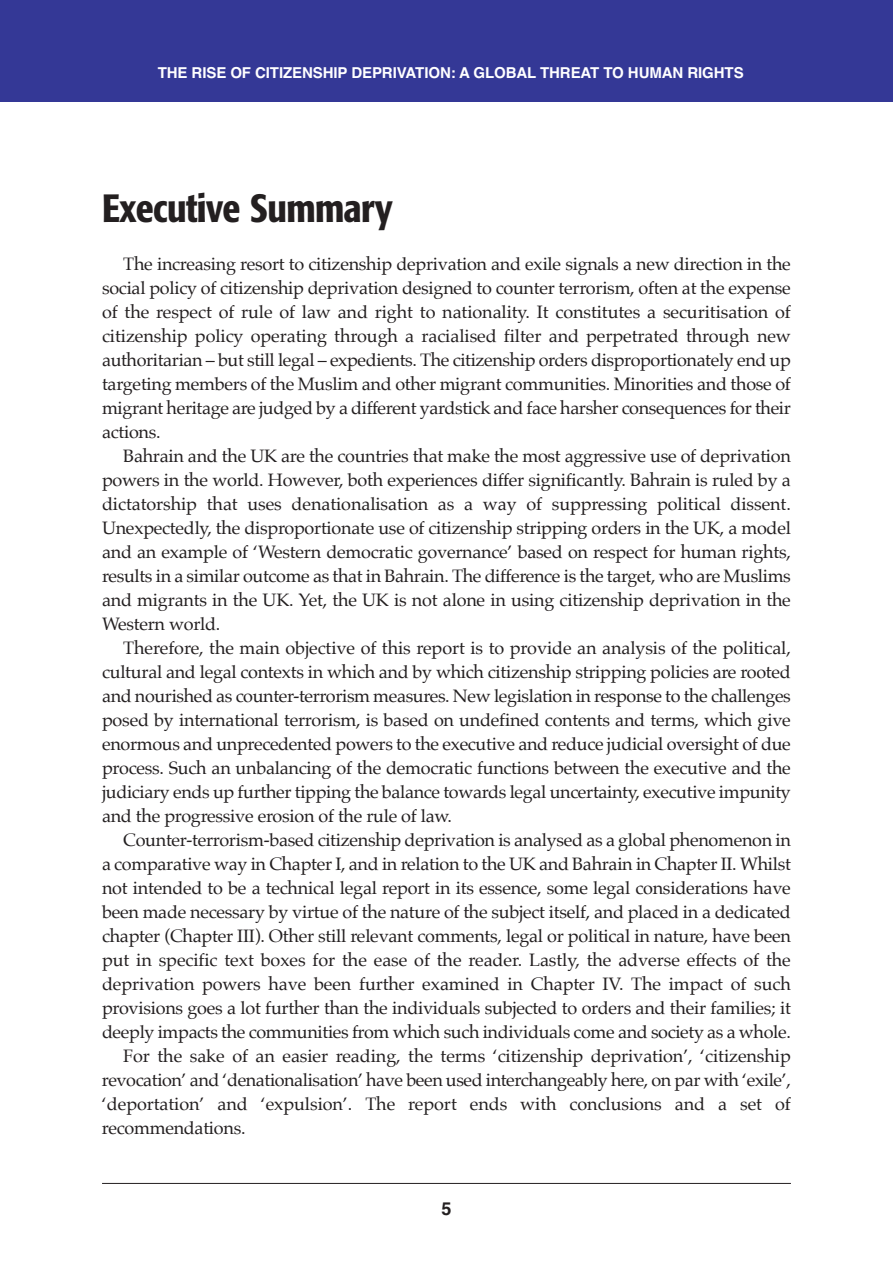
<style>
.page{position:relative;width:893px;height:1263px;background:#fff}
.page>*{position:absolute;margin:0;border:0;box-sizing:border-box;transform-origin:0 0}
.t1{font:500 condensed 39px "Formata";letter-spacing:-.015em;color:#231f20}
.t2{font:18px/24px "Palatino";letter-spacing:-.015em;color:#231f20;text-align:justify}
.t3{font:700 18px "Helvetica";color:#231f20}
.t4{font:700 15px "Helvetica";letter-spacing:-.005em;color:#fff}
</style>
<div class="page">
<div style="left:0;top:0;width:893px;height:102px;background:#343896"></div>
<hr style="left:102px;top:1183px;width:689px;height:1px;background:#231f20">
<p class="t4" style="left:158px;top:64px;width:587px">THE RISE OF CITIZENSHIP DEPRIVATION: A GLOBAL THREAT TO HUMAN RIGHTS</p>
<h1 class="t1" style="left:102px;top:193px;width:292px">Executive Summary</h1>
<p class="t2" style="left:102px;top:253px;width:690px;text-indent:21px">The increasing resort to citizenship deprivation and exile signals a new direction in the social policy of citizenship deprivation designed to counter terrorism, often at the expense of the respect of rule of law and right to nationality. It constitutes a securitisation of citizenship policy operating through a racialised filter and perpetrated through new authoritarian – but still legal – expedients. The citizenship orders disproportionately end up targeting members of the Muslim and other migrant communities. Minorities and those of migrant heritage are judged by a different yardstick and face harsher consequences for their actions.</p>
<p class="t2" style="left:102px;top:445px;width:690px;text-indent:21px">Bahrain and the UK are the countries that make the most aggressive use of deprivation powers in the world. However, both experiences differ significantly. Bahrain is ruled by a dictatorship that uses denationalisation as a way of suppressing political dissent.<br>Unexpectedly, the disproportionate use of citizenship stripping orders in the UK, a model and an example of ‘Western democratic governance’ based on respect for human rights, results in a similar outcome as that in Bahrain. The difference is the target, who are Muslims and migrants in the UK. Yet, the UK is not alone in using citizenship deprivation in the Western world.</p>
<p class="t2" style="left:102px;top:637px;width:690px;text-indent:21px">Therefore, the main objective of this report is to provide an analysis of the political, cultural and legal contexts in which and by which citizenship stripping policies are rooted and nourished as counter-terrorism measures. New legislation in response to the challenges posed by international terrorism, is based on undefined contents and terms, which give enormous and unprecedented powers to the executive and reduce judicial oversight of due process. Such an unbalancing of the democratic functions between the executive and the judiciary ends up further tipping the balance towards legal uncertainty, executive impunity and the progressive erosion of the rule of law.</p>
<p class="t2" style="left:123px;top:829px;width:669px">Counter-terrorism-based citizenship deprivation is analysed as a global phenomenon in</p>
<p class="t2" style="left:102px;top:853px;width:690px">a comparative way in Chapter I, and in relation to the UK and Bahrain in Chapter II. Whilst</p>
<p class="t2" style="left:102px;top:877px;width:690px">not intended to be a technical legal report in its essence, some legal considerations have</p>
<p class="t2" style="left:102px;top:901px;width:690px">been made necessary by virtue of the nature of the subject itself, and placed in a dedicated</p>
<p class="t2" style="left:102px;top:925px;width:690px">chapter (Chapter III). Other still relevant comments, legal or political in nature, have been</p>
<p class="t2" style="left:102px;top:949px;width:690px">put in specific text boxes for the ease of the reader. Lastly, the adverse effects of the</p>
<p class="t2" style="left:102px;top:973px;width:690px">deprivation powers have been further examined in Chapter IV. The impact of such</p>
<p class="t2" style="left:102px;top:997px;width:690px">provisions goes a lot further than the individuals subjected to orders and their families; it</p>
<p class="t2" style="left:102px;top:1021px;width:690px">deeply impacts the communities from which such individuals come and society as a whole.</p>
<p class="t2" style="left:123px;top:1045px;width:669px">For the sake of an easier reading, the terms ‘citizenship deprivation’, ‘citizenship</p>
<p class="t2" style="left:102px;top:1069px;width:690px">revocation’ and ‘denationalisation’ have been used interchangeably here, on par with ‘exile’,</p>
<p class="t2" style="left:102px;top:1093px;width:690px">‘deportation’ and ‘expulsion’. The report ends with conclusions and a set of</p>
<p class="t2" style="left:102px;top:1117px;width:145px">recommendations.</p>
<p class="t3" style="left:441px;top:1198px;width:12px">5</p>
</div>
